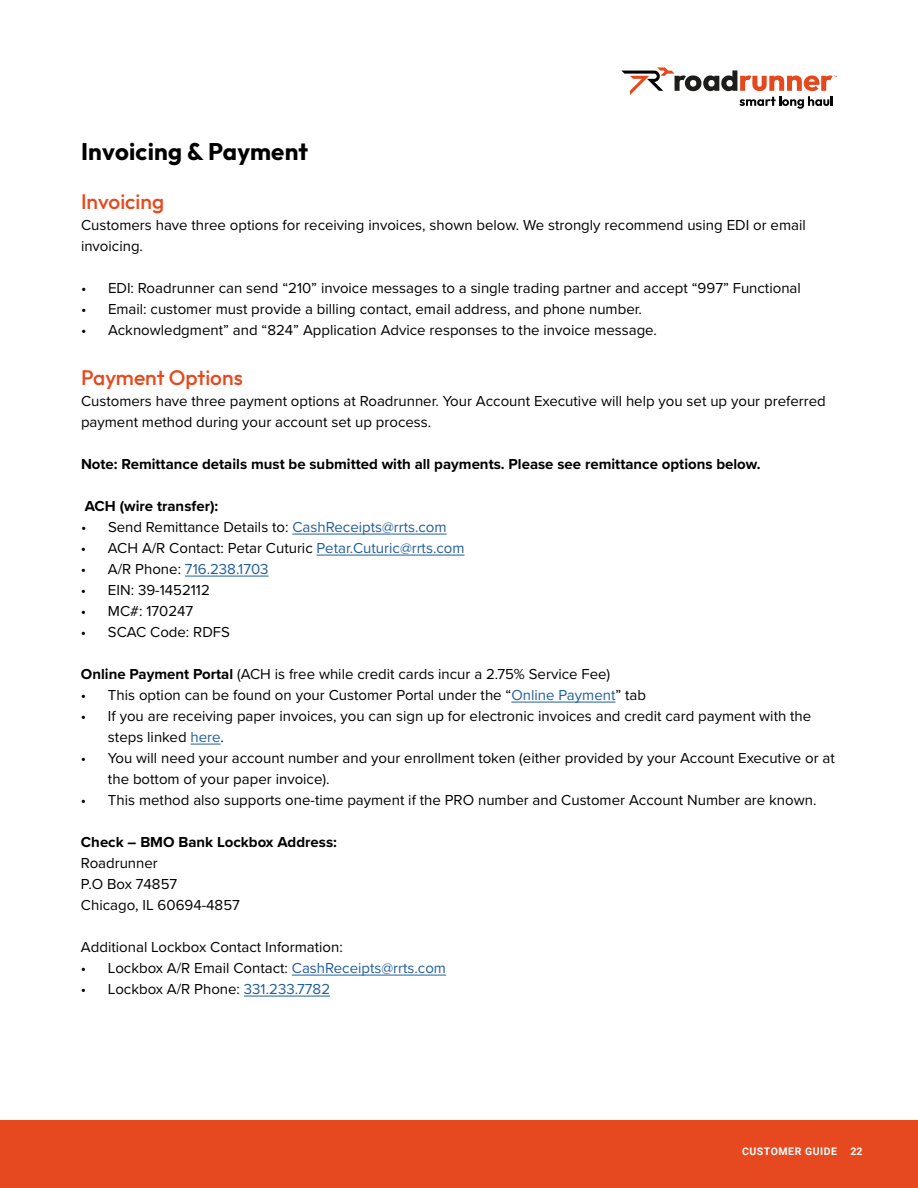
<style>
.page{position:relative;width:918px;height:1188px;background:#fff}
.page>*{position:absolute;margin:0;border:0;box-sizing:border-box;transform-origin:0 0}
.t1{font:700 24px "Outfit";letter-spacing:.01em;color:#000}
.t2{font:500 21px "Outfit";color:#e6491f}
.t3{font:15px/21px "Proxima Nova";color:#000}
.t4{font:700 15px "Proxima Nova";color:#000}
.t5{font:15px "Proxima Nova";color:#215e9e}
.t6{font:700 10.5px "Roboto";letter-spacing:.05em;color:#fff}
.s1{color:#215e9e}
.s2{color:#000}
.s3{font-weight:700}
</style>
<div class="page">
<div style="left:0;top:1120px;width:918px;height:68px;background:#e6491f"></div>
<svg style="left:621px;top:68px;width:216px;height:41px"></svg>
<hr style="left:292px;top:534px;width:155px;height:1px;background:#215e9e">
<hr style="left:317px;top:555px;width:148px;height:1px;background:#215e9e">
<hr style="left:185px;top:576px;width:84px;height:1px;background:#215e9e">
<hr style="left:511px;top:702px;width:104px;height:1px;background:#215e9e">
<hr style="left:191px;top:744px;width:30px;height:1px;background:#215e9e">
<hr style="left:292px;top:975px;width:154px;height:1px;background:#215e9e">
<hr style="left:244px;top:996px;width:86px;height:1px;background:#215e9e">
<h1 class="t1" style="left:81px;top:135px;width:229px">Invoicing &amp; Payment</h1>
<h2 class="t2" style="left:81px;top:188px;width:85px">Invoicing</h2>
<p class="t3" style="left:81px;top:214px;width:726px">Customers have three options for receiving invoices, shown below. We strongly recommend using EDI or email invoicing.</p>
<p class="t3" style="left:81px;top:277px;width:721px">• EDI: Roadrunner can send “210” invoice messages to a single trading partner and accept “997” Functional</p>
<p class="t3" style="left:81px;top:298px;width:561px">• Email: customer must provide a billing contact, email address, and phone number.</p>
<p class="t3" style="left:81px;top:319px;width:576px">• Acknowledgment” and “824” Application Advice responses to the invoice message.</p>
<h2 class="t2" style="left:81px;top:364px;width:163px">Payment Options</h2>
<p class="t3" style="left:81px;top:390px;width:746px">Customers have three payment options at Roadrunner. Your Account Executive will help you set up your preferred payment method during your account set up process.</p>
<p class="t4" style="left:81px;top:453px;width:681px">Note: Remittance details must be submitted with all payments. Please see remittance options below.</p>
<p class="t4" style="left:85px;top:495px;width:135px">ACH (wire transfer):</p>
<p class="t3" style="left:81px;top:516px;width:367px">• Send Remittance Details to: <span class="s1">CashReceipts@rrts.com</span></p>
<p class="t3" style="left:81px;top:537px;width:385px">• ACH A/R Contact: Petar Cuturic <span class="s1">Petar.Cuturic@rrts.com</span></p>
<p class="t5" style="left:81px;top:558px;width:189px"><span class="s2">• A/R Phone:</span> 716.238.1703</p>
<p class="t3" style="left:81px;top:579px;width:130px">• EIN: 39-1452112</p>
<p class="t3" style="left:81px;top:600px;width:114px">• MC#: 170247</p>
<p class="t3" style="left:81px;top:621px;width:150px">• SCAC Code: RDFS</p>
<p class="t3" style="left:81px;top:663px;width:531px"><span class="s3">Online Payment Portal</span> (ACH is free while credit cards incur a 2.75% Service Fee)</p>
<p class="t3" style="left:81px;top:684px;width:567px">• This option can be found on your Customer Portal under the “<span class="s1">Online Payment</span>” tab</p>
<p class="t3" style="left:108px;top:705px;width:705px;text-indent:-27px">• If you are receiving paper invoices, you can sign up for electronic invoices and credit card payment with the steps linked <span class="s1">here</span>.</p>
<p class="t3" style="left:108px;top:747px;width:728px;text-indent:-27px">• You will need your account number and your enrollment token (either provided by your Account Executive or at the bottom of your paper invoice).</p>
<p class="t3" style="left:81px;top:789px;width:735px">• This method also supports one-time payment if the PRO number and Customer Account Number are known.</p>
<p class="t4" style="left:81px;top:831px;width:257px">Check – BMO Bank Lockbox Address:</p>
<p class="t3" style="left:81px;top:852px;width:160px">Roadrunner<br>P.O Box 74857<br>Chicago, IL 60694-4857</p>
<p class="t3" style="left:81px;top:936px;width:263px">Additional Lockbox Contact Information:</p>
<p class="t3" style="left:81px;top:957px;width:367px">• Lockbox A/R Email Contact: <span class="s1">CashReceipts@rrts.com</span></p>
<p class="t3" style="left:81px;top:978px;width:251px">• Lockbox A/R Phone: <span class="s1">331.233.7782</span></p>
<p class="t6" style="left:742px;top:1144px;width:96px">CUSTOMER GUIDE</p>
<p class="t6" style="left:850px;top:1144px;width:14px">22</p>
</div>
